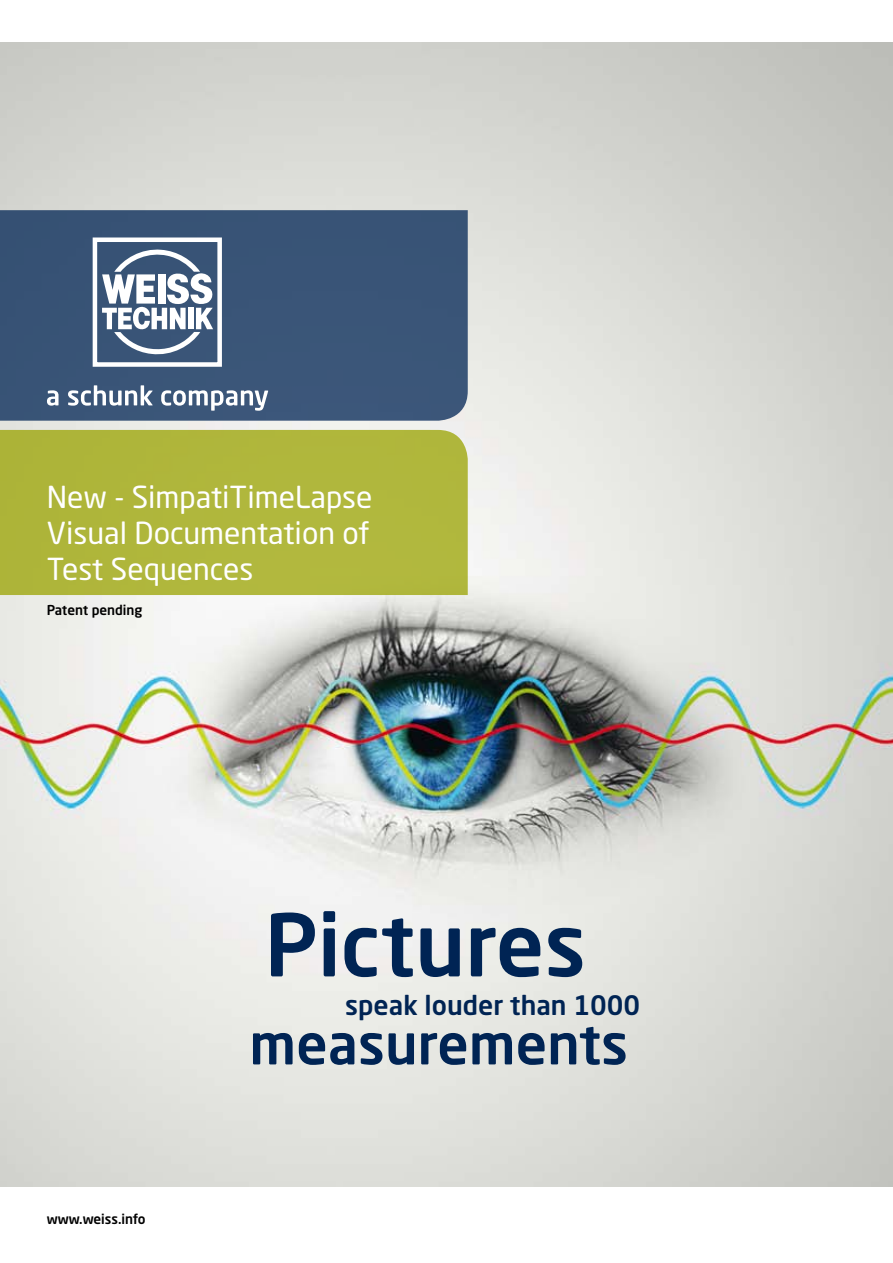
<style>
.page{position:relative;width:893px;height:1263px;background:#fff}
.page>*{position:absolute;margin:0;border:0;box-sizing:border-box;transform-origin:0 0}
.t1{font:500 85.05px "Neo Sans Std";color:#002454}
.t2{font:500 55.05px "Neo Sans Std";color:#002454}
.t3{font:30px/36px "Neo Sans Std";color:#fff;text-align:justify}
.t4{font:500 26.55px "Neo Sans Std";color:#002454}
.t5{font:500 13.5px "Neo Sans Std";color:#000}
</style>
<div class="page">
<img style="left:0;top:43px;width:893px;height:1143px">
<div style="left:0;top:430px;width:468px;height:165px;background:#b0b73c"></div>
<div style="left:0;top:210px;width:468px;height:211px;background:#395477"></div>
<svg style="left:47px;top:385px;width:221px;height:26px"></svg>
<div style="left:93px;top:237px;width:129px;height:130px;border:5px solid #fff"></div>
<svg style="left:102px;top:248px;width:111px;height:108px"></svg>
<p class="t3" style="left:47px;top:478px;width:327px">New - SimpatiTimeLapse Visual Documentation of Test Sequences</p>
<p class="t5" style="left:47px;top:602px;width:97px">Patent pending</p>
<p class="t5" style="left:47px;top:1211px;width:100px">www.weiss.info</p>
<h1 class="t1" style="left:265px;top:891px;width:323px">Pictures</h1>
<p class="t4" style="left:345px;top:988px;width:296px">speak louder than 1000</p>
<h2 class="t2" style="left:249px;top:1009px;width:380px">measurements</h2>
</div>
